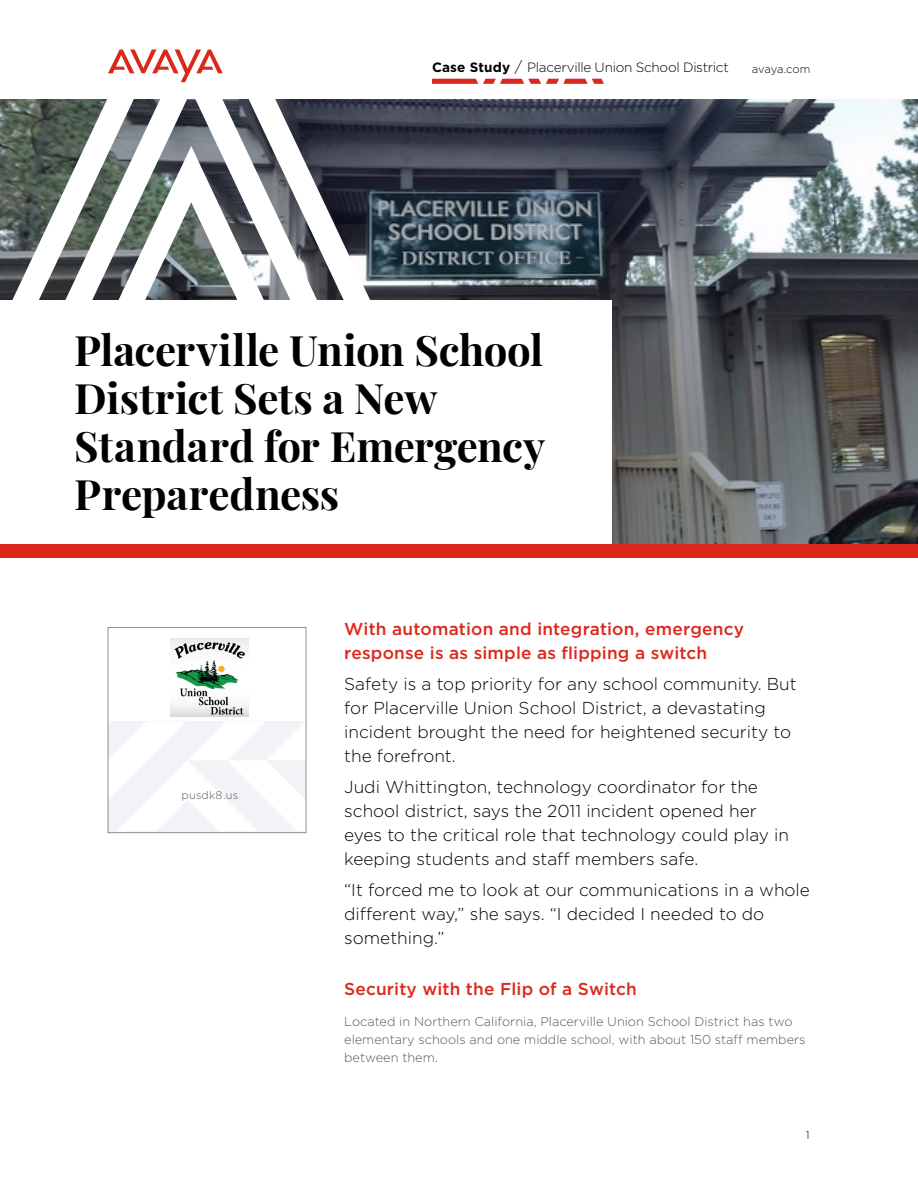
<style>
.page{position:relative;width:918px;height:1188px;background:#fff}
.page>*{position:absolute;margin:0;border:0;box-sizing:border-box;transform-origin:0 0}
.Headline_1_Bold_Left{font:700 42px/48px "Playfair Display";letter-spacing:-.005em;color:#000}
.Intro_Paragraph_Body{font:300 17.25px/24px "Gotham";color:#000}
.Subhead_1_Red_11_5_1{font:500 17.25px/24px "Gotham";letter-spacing:.01em;color:#da291c}
.Header_copy{font:300 13.5px "Gotham";letter-spacing:-.02em;color:#000}
.Body_8_5_12{font:300 12.75px/18px "Gotham";color:#535860}
.Header_copy-2{font:300 11.25px "Gotham";letter-spacing:-.01em;color:#000}
.Footer__page_number{font:300 11.25px "Gotham";color:#000}
.Body_copy{font:300 10.95px "Gotham";letter-spacing:.02em;color:#535860}
.s1{font-weight:700}
.s2{font-size:15px}
</style>
<div class="page">
<svg style="left:432px;top:79px;width:172px;height:5px"></svg>
<svg style="left:110px;top:722px;width:194px;height:109px"></svg>
<div style="left:108px;top:627px;width:198px;height:206px;border:1px solid #8c9095"></div>
<img style="left:486px;top:99px;width:432px;height:445px">
<svg style="left:134px;top:99px;width:115px;height:47px"></svg>
<svg style="left:134px;top:146px;width:115px;height:154px"></svg>
<svg style="left:0;top:99px;width:134px;height:201px"></svg>
<svg style="left:249px;top:99px;width:237px;height:201px"></svg>
<svg style="left:108px;top:49px;width:115px;height:33px"></svg>
<div style="left:0;top:300px;width:612px;height:257px;background:#fff"></div>
<div style="left:0;top:545px;width:918px;height:13px;background:#da291c"></div>
<img style="left:170px;top:639px;width:78px;height:78px">
<p class="Header_copy" style="left:432px;top:60px;width:298px"><span class="s1">Case Study</span> <span class="s2">/</span> Placerville Union School District</p>
<p class="Header_copy-2" style="left:752px;top:63px;width:60px">avaya.com</p>
<p class="Headline_1_Bold_Left" style="left:74px;top:323px;width:472px">Placerville Union School<br>District Sets a New<br>Standard for Emergency<br>Preparedness</p>
<p class="Body_copy" style="left:182px;top:789px;width:58px">pusdk8.us</p>
<p class="Subhead_1_Red_11_5_1" style="left:344px;top:617px;width:401px">With automation and integration, emergency response is as simple as flipping a switch</p>
<p class="Intro_Paragraph_Body" style="left:344px;top:672px;width:454px">Safety is a top priority for any school community. But for Placerville Union School District, a devastating incident brought the need for heightened security to the forefront.</p>
<p class="Intro_Paragraph_Body" style="left:344px;top:775px;width:446px">Judi Whittington, technology coordinator for the school district, says the 2011 incident opened her eyes to the critical role that technology could play in keeping students and staff members safe.</p>
<p class="Intro_Paragraph_Body" style="left:344px;top:877px;width:467px">“It forced me to look at our communications in a whole different way,” she says. “I decided I needed to do something.”</p>
<p class="Subhead_1_Red_11_5_1" style="left:344px;top:976px;width:294px">Security with the Flip of a Switch</p>
<p class="Body_8_5_12" style="left:344px;top:1012px;width:463px">Located in Northern California, Placerville Union School District has two elementary schools and one middle school, with about 150 staff members between them.</p>
<p class="Footer__page_number" style="left:806px;top:1129px;width:5px">1</p>
</div>
